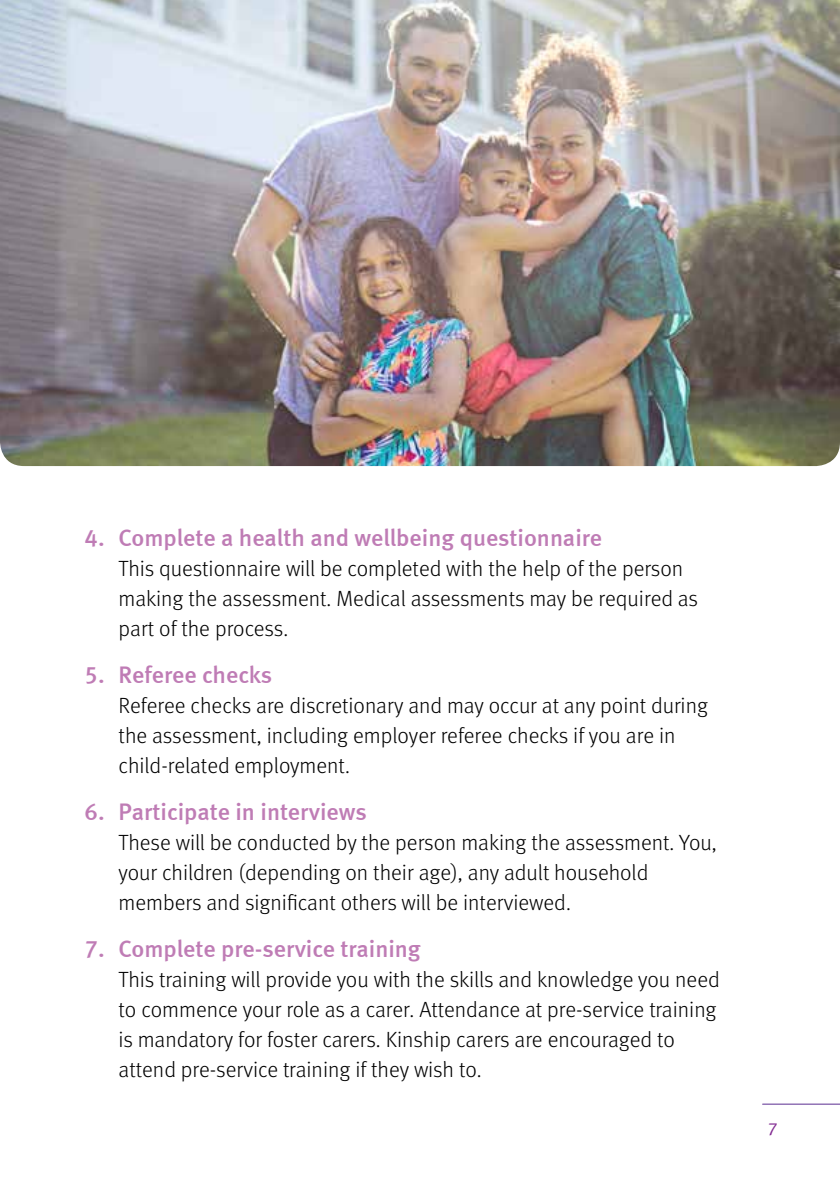
<style>
.page{position:relative;width:840px;height:1191px;background:#fff}
.page>*{position:absolute;margin:0;border:0;box-sizing:border-box;transform-origin:0 0}
.t1{font:24px "Meta Medium LF";color:#bf7cb5}
.t2{font:300 22px/30px "Meta OT";color:#000}
.t3{font:18px "Meta Normal LF";color:#812990}
</style>
<div class="page">
<img style="left:0;top:0;width:839px;height:466px">
<hr style="left:762px;top:1103px;width:77px;height:1px;background:#5c2d91">
<p class="t1" style="left:84px;top:524px;width:519px">4. Complete a health and wellbeing questionnaire</p>
<p class="t2" style="left:118px;top:554px;width:580px">This questionnaire will be completed with the help of the person making the assessment. Medical assessments may be required as part of the process.</p>
<p class="t1" style="left:84px;top:661px;width:189px">5. Referee checks</p>
<p class="t2" style="left:118px;top:691px;width:590px">Referee checks are discretionary and may occur at any point during the assessment, including employer referee checks if you are in child-related employment.</p>
<p class="t1" style="left:84px;top:798px;width:284px">6. Participate in interviews</p>
<p class="t2" style="left:118px;top:828px;width:599px">These will be conducted by the person making the assessment. You, your children (depending on their age), any adult household members and significant others will be interviewed.</p>
<p class="t1" style="left:84px;top:935px;width:337px">7. Complete pre-service training</p>
<p class="t2" style="left:118px;top:965px;width:602px">This training will provide you with the skills and knowledge you need to commence your role as a carer. Attendance at pre-service training is mandatory for foster carers. Kinship carers are encouraged to attend pre-service training if they wish to.</p>
<p class="t3" style="left:767px;top:1118px;width:12px">7</p>
</div>
